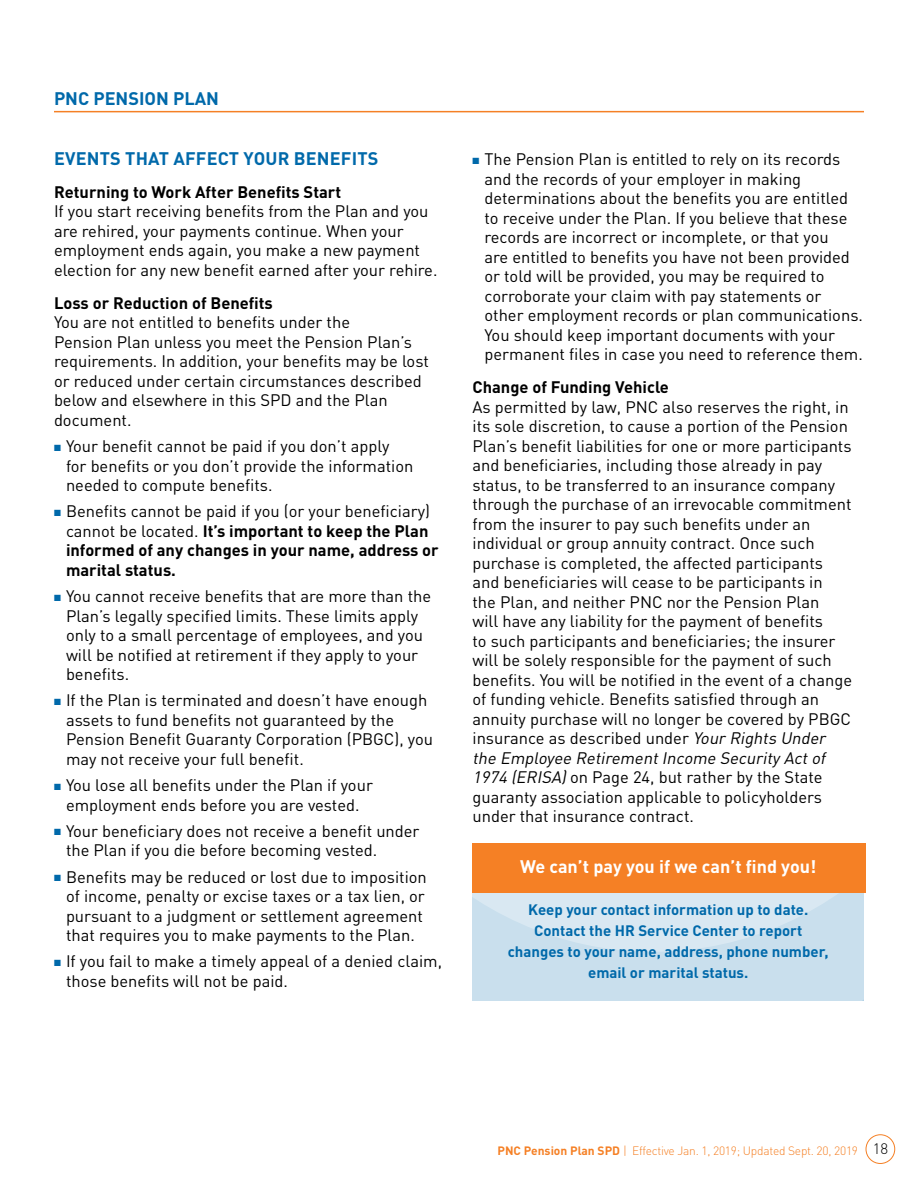
<style>
.page{position:relative;width:918px;height:1188px;background:#fff}
.page>*{position:absolute;margin:0;border:0;box-sizing:border-box;transform-origin:0 0}
.Blue_Heading{font:700 18px "DIN Pro";letter-spacing:.01em;color:#0069aa}
.Blue_pullout{font:700 18px "DIN Pro";color:#fff}
.BULLET_TIER1{font:16.5px/19.5px "DIN Pro";color:#000}
.BULLET_TIER1-2{font:700 16.5px/19.5px "DIN Pro";color:#000}
.Black_head{font:700 16.5px "DIN Pro";color:#000}
.Blue_pullout-2{font:700 15px "DIN Pro";color:#0069aa}
.t1{font:300 12px "DIN Pro";letter-spacing:-.02em;color:#f58025}
.s1{color:#0069aa}
.s2{font-weight:400}
.s3{font-style:italic}
.s4{font-weight:700}
.s5{font-size:15px;color:#000}
</style>
<div class="page">
<hr style="left:54px;top:111px;width:810px;height:1px;background:#f58025">
<div style="left:866px;top:1134px;width:29px;height:30px;border:1px solid #f58025;border-radius:50%"></div>
<div style="left:472px;top:961px;width:392px;height:40px;background:#c9dfed"></div>
<svg style="left:472px;top:892px;width:392px;height:69px;background:#d2e2ec"></svg>
<div style="left:472px;top:843px;width:394px;height:49px;background:#f58025"></div>
<p class="Blue_Heading" style="left:54px;top:86px;width:167px">PNC PENSION PLAN</p>
<p class="Blue_Heading" style="left:54px;top:146px;width:326px">EVENTS THAT AFFECT YOUR BENEFITS</p>
<p class="Black_head" style="left:54px;top:181px;width:289px">Returning to Work After Benefits Start</p>
<p class="BULLET_TIER1" style="left:54px;top:201px;width:385px">If you start receiving benefits from the Plan and you are rehired, your payments continue. When your employment ends again, you make a new payment election for any new benefit earned after your rehire.</p>
<p class="Black_head" style="left:54px;top:292px;width:220px">Loss or Reduction of Benefits</p>
<p class="BULLET_TIER1" style="left:54px;top:312px;width:376px">You are not entitled to benefits under the<br>Pension Plan unless you meet the Pension Plan’s requirements. In addition, your benefits may be lost or reduced under certain circumstances described below and elsewhere in this SPD and the Plan document.</p>
<p class="BULLET_TIER1" style="left:66px;top:436px;width:349px;text-indent:-12px"><span class="s1">■</span> Your benefit cannot be paid if you don’t apply for benefits or you don’t provide the information needed to compute benefits.</p>
<p class="BULLET_TIER1-2" style="left:66px;top:501px;width:374px;text-indent:-12px"><span class="s1">■</span> <span class="s2">Benefits cannot be paid if you (or your beneficiary) cannot be located.</span> It’s important to keep the Plan informed of any changes in your name, address or marital status.</p>
<p class="BULLET_TIER1" style="left:66px;top:586px;width:367px;text-indent:-12px"><span class="s1">■</span> You cannot receive benefits that are more than the Plan’s legally specified limits. These limits apply only to a small percentage of employees, and you will be notified at retirement if they apply to your benefits.</p>
<p class="BULLET_TIER1" style="left:66px;top:690px;width:369px;text-indent:-12px"><span class="s1">■</span> If the Plan is terminated and doesn’t have enough assets to fund benefits not guaranteed by the Pension Benefit Guaranty Corporation (PBGC), you may not receive your full benefit.</p>
<p class="BULLET_TIER1" style="left:54px;top:775px;width:320px;text-align:center"><span class="s1">■</span> You lose all benefits under the Plan if your employment ends before you are vested.</p>
<p class="BULLET_TIER1" style="left:66px;top:821px;width:355px;text-indent:-12px"><span class="s1">■</span> Your beneficiary does not receive a benefit under the Plan if you die before becoming vested.</p>
<p class="BULLET_TIER1" style="left:66px;top:866px;width:362px;text-indent:-12px"><span class="s1">■</span> Benefits may be reduced or lost due to imposition of income, penalty or excise taxes or a tax lien, or pursuant to a judgment or settlement agreement that requires you to make payments to the Plan.</p>
<p class="BULLET_TIER1" style="left:66px;top:951px;width:378px;text-indent:-12px"><span class="s1">■</span> If you fail to make a timely appeal of a denied claim, those benefits will not be paid.</p>
<p class="BULLET_TIER1" style="left:484px;top:149px;width:380px;text-indent:-12px"><span class="s1">■</span> The Pension Plan is entitled to rely on its records and the records of your employer in making determinations about the benefits you are entitled to receive under the Plan. If you believe that these records are incorrect or incomplete, or that you<br>are entitled to benefits you have not been provided or told will be provided, you may be required to corroborate your claim with pay statements or other employment records or plan communications.<br>You should keep important documents with your permanent files in case you need to reference them.</p>
<p class="Black_head" style="left:472px;top:376px;width:198px">Change of Funding Vehicle</p>
<p class="BULLET_TIER1" style="left:472px;top:396px;width:381px">As permitted by law, PNC also reserves the right, in its sole discretion, to cause a portion of the Pension Plan’s benefit liabilities for one or more participants and beneficiaries, including those already in pay status, to be transferred to an insurance company through the purchase of an irrevocable commitment from the insurer to pay such benefits under an individual or group annuity contract. Once such purchase is completed, the affected participants and beneficiaries will cease to be participants in<br>the Plan, and neither PNC nor the Pension Plan<br>will have any liability for the payment of benefits<br>to such participants and beneficiaries; the insurer will be solely responsible for the payment of such benefits. You will be notified in the event of a change of funding vehicle. Benefits satisfied through an annuity purchase will no longer be covered by PBGC insurance as described under <span class="s3">Your Rights Under the Employee RetirementIncome Security Actof 1974 (ERISA)</span>on Page 24, but rather by the State guaranty association applicable to policyholders under that insurance contract.</p>
<p class="Blue_pullout" style="left:520px;top:854px;width:298px">We can’t pay you if we can’t find you!</p>
<p class="Blue_pullout-2" style="left:528px;top:899px;width:282px">Keep your contact information up to date.</p>
<p class="Blue_pullout-2" style="left:534px;top:920px;width:270px">Contact the HR Service Center to report</p>
<p class="Blue_pullout-2" style="left:508px;top:941px;width:323px">changes to your name, address, phone number,</p>
<p class="Blue_pullout-2" style="left:588px;top:962px;width:162px">email or marital status.</p>
<p class="t1" style="left:498px;top:1142px;width:392px"><span class="s4">PNC Pension Plan SPD</span> | Effective Jan. 1, 2019; Updated Sept. 20, 2019 <span class="s5">18</span></p>
</div>
